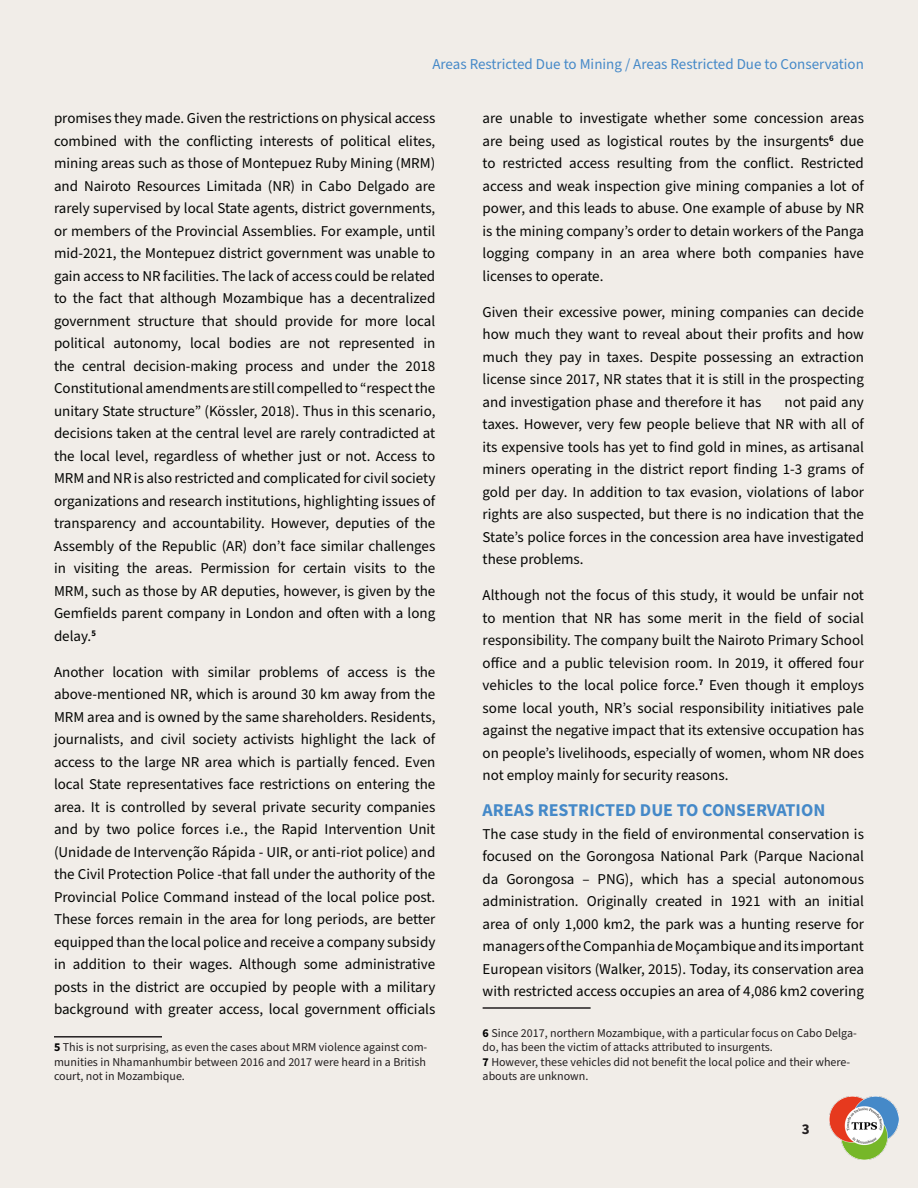
<style>
.page{position:relative;width:918px;height:1188px;background:#f1ede8}
.page>*{position:absolute;margin:0;border:0;box-sizing:border-box;transform-origin:0 0}
.t1{font:700 18px "Source Sans Pro";color:#4589c8}
.t2{font:15px/22.5px "Source Sans Pro";color:#040503;text-align:justify}
.t3{font:15px "Source Sans Pro";color:#4589c8}
.t4{font:700 15px "Source Sans Pro";color:#231f20}
.t5{font:12px/14.4px "Source Sans Pro";color:#231f20}
.s1{font-weight:700;color:#000}
</style>
<div class="page">
<img style="left:830px;top:1097px;width:68px;height:63px">
<hr style="left:54px;top:1036px;width:108px;height:2px;background:#231f20">
<hr style="left:483px;top:1007px;width:108px;height:2px;background:#231f20">
<p class="t3" style="left:432px;top:54px;width:433px">Areas Restricted Due to Mining / Areas Restricted Due to Conservation</p>
<p class="t2" style="left:54px;top:108px;width:383px">promises they made. Given the restrictions on physical access combined with the conflicting interests of political elites, mining areas such as those of Montepuez Ruby Mining (MRM) and Nairoto Resources Limitada (NR) in Cabo Delgado are rarely supervised by local State agents, district governments, or members of the Provincial Assemblies. For example, until mid-2021, the Montepuez district government was unable to gain access to NR facilities. The lack of access could be related to the fact that although Mozambique has a decentralized government structure that should provide for more local political autonomy, local bodies are not represented in the central decision-making process and under the 2018<br>Constitutional amendments are still compelled to “respect the unitary State structure” (Kössler, 2018). Thus in this scenario, decisions taken at the central level are rarely contradicted at the local level, regardless of whether just or not. Access to MRM and NR is also restricted and complicated for civil society organizations and research institutions, highlighting issues of transparency and accountability. However, deputies of the Assembly of the Republic (AR) don’t face similar challenges in visiting the areas. Permission for certain visits to the MRM, such as those by AR deputies, however, is given by the Gemfields parent company in London and often with a long delay.<sup>5</sup></p>
<p class="t2" style="left:54px;top:661px;width:383px">Another location with similar problems of access is the above-mentioned NR, which is around 30 km away from the MRM area and is owned by the same shareholders. Residents, journalists, and civil society activists highlight the lack of access to the large NR area which is partially fenced. Even local State representatives face restrictions on entering the area. It is controlled by several private security companies and by two police forces i.e., the Rapid Intervention Unit (Unidade de Intervenção Rápida - UIR, or anti-riot police) and the Civil Protection Police -that fall under the authority of the Provincial Police Command instead of the local police post.<br>These forces remain in the area for long periods, are better equipped than the local police and receive a company subsidy in addition to their wages. Although some administrative posts in the district are occupied by people with a military background with greater access, local government officials</p>
<p class="t5" style="left:54px;top:1040px;width:375px;text-align:justify"><span class="s1">5</span> This is not surprising, as even the cases about MRM violence against com&shy;munities in Nhamanhumbir between 2016 and 2017 were heard in a British court, not in Mozambique.</p>
<p class="t2" style="left:483px;top:108px;width:383px">are unable to investigate whether some concession areas are being used as logistical routes by the insurgents<sup>6</sup> due to restricted access resulting from the conflict. Restricted access and weak inspection give mining companies a lot of power, and this leads to abuse. One example of abuse by NR is the mining company’s order to detain workers of the Panga logging company in an area where both companies have licenses to operate.</p>
<p class="t2" style="left:483px;top:301px;width:383px">Given their excessive power, mining companies can decide how much they want to reveal about their profits and how much they pay in taxes. Despite possessing an extraction license since 2017, NR states that it is still in the prospecting and investigation phase and therefore it has</p>
<p class="t2" style="left:483px;top:391px;width:383px;text-indent:302px">not paid any taxes. However, very few people believe that NR with all of its expensive tools has yet to find gold in mines, as artisanal miners operating in the district report finding 1-3 grams of gold per day. In addition to tax evasion, violations of labor rights are also suspected, but there is no indication that the State’s police forces in the concession area have investigated these problems.</p>
<p class="t2" style="left:483px;top:585px;width:383px">Although not the focus of this study, it would be unfair not to mention that NR has some merit in the field of social responsibility. The company built the Nairoto Primary School office and a public television room. In 2019, it offered four vehicles to the local police force.<sup>7</sup> Even though it employs some local youth, NR’s social responsibility initiatives pale against the negative impact that its extensive occupation has on people’s livelihoods, especially of women, whom NR does not employ mainly for security reasons.</p>
<p class="t1" style="left:483px;top:798px;width:344px">AREAS RESTRICTED DUE TO CONSERVATION</p>
<p class="t2" style="left:483px;top:823px;width:383px">The case study in the field of environmental conservation is focused on the Gorongosa National Park (Parque Nacional da Gorongosa – PNG), which has a special autonomous administration. Originally created in 1921 with an initial area of only 1,000 km2, the park was a hunting reserve for managers of the Companhia de Moçambique and its important European visitors (Walker, 2015). Today, its conservation area with restricted access occupies an area of 4,086 km2 covering</p>
<p class="t5" style="left:483px;top:1026px;width:376px"><span class="s1">6</span> Since 2017, northern Mozambique, with a particular focus on Cabo Delga&shy;do, has been the victim of attacks attributed to insurgents.</p>
<p class="t5" style="left:483px;top:1055px;width:369px"><span class="s1">7</span> However, these vehicles did not benefit the local police and their where&shy;abouts are unknown.</p>
<p class="t4" style="left:802px;top:1119px;width:9px">3</p>
</div>
